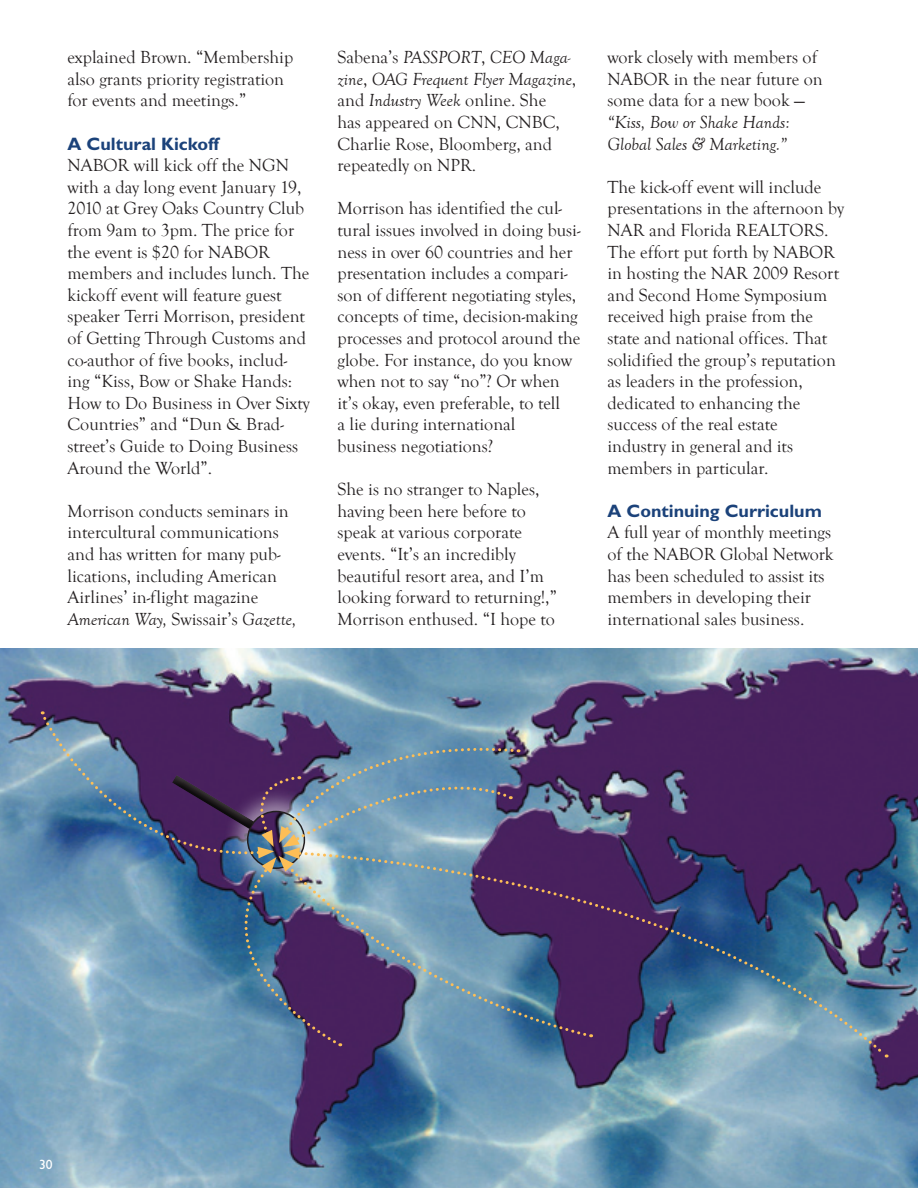
<style>
.page{position:relative;width:918px;height:1188px;background:#fff}
.page>*{position:absolute;margin:0;border:0;box-sizing:border-box;transform-origin:0 0}
.t1{font:18px/21.6px "Goudy Old Style T";color:#231f20}
.t2{font:italic 18px/21.6px "Goudy Old Style T";color:#231f20}
.t3{font:700 18px "Gill Sans";color:#1b427a}
.t4{font:13.5px "Gill Sans";color:#fff}
.s1{font-style:italic}
</style>
<div class="page">
<img style="left:0;top:648px;width:918px;height:540px">
<svg style="left:297px;top:850px;width:591px;height:208px;background:#4a5580"></svg>
<svg style="left:41px;top:711px;width:478px;height:335px;background:#64789a"></svg>
<p class="t1" style="left:68px;top:47px;width:227px">explained Brown. “Membership also grants priority registration for events and meetings.”</p>
<p class="t3" style="left:68px;top:133px;width:153px">A Cultural Kickoff</p>
<p class="t1" style="left:68px;top:155px;width:244px">NABOR will kick off the NGN with a day long event January 19,<br>2010 at Grey Oaks Country Club from 9am to 3pm. The price for the event is $20 for NABOR members and includes lunch. The kickoff event will feature guest speaker Terri Morrison, president of Getting Through Customs and co-author of five books, includ&shy;ing “Kiss, Bow or Shake Hands:<br>How to Do Business in Over Sixty<br>Countries” and “Dun &amp; Brad&shy;street’s Guide to Doing Business<br>Around the World”.</p>
<p class="t1" style="left:68px;top:501px;width:230px">Morrison conducts seminars in intercultural communications and has written for many pub&shy;lications, including American<br>Airlines’ in-flight magazine<br><span class="s1">American Way,</span> Swissair’s <span class="s1">Gazette,</span></p>
<p class="t1" style="left:338px;top:47px;width:240px">Sabena’s <span class="s1">PASSPORT</span>, <span class="s1">CEO Maga&shy;zine</span>, <span class="s1">OAG Frequent Flyer Magazine</span>, and <span class="s1">Industry Week</span> online. She<br>has appeared on CNN, CNBC,<br>Charlie Rose, Bloomberg, and repeatedly on NPR.</p>
<p class="t1" style="left:338px;top:198px;width:245px">Morrison has identified the cul&shy;tural issues involved in doing busi&shy;ness in over 60 countries and her presentation includes a compari&shy;son of different negotiating styles, concepts of time, decision-making processes and protocol around the globe. For instance, do you know when not to say “no”? Or when it’s okay, even preferable, to tell<br>a lie during international<br>business negotiations?</p>
<p class="t1" style="left:338px;top:479px;width:221px">She is no stranger to Naples, having been here before to speak at various corporate events. “It’s an incredibly beautiful resort area, and I’m looking forward to returning!,”<br>Morrison enthused. “I hope to</p>
<p class="t1" style="left:608px;top:47px;width:217px">work closely with members of<br>NABOR in the near future on some data for a new book —</p>
<p class="t2" style="left:608px;top:112px;width:184px">“Kiss, Bow or Shake Hands:<br>Global Sales &amp; Marketing.”</p>
<p class="t1" style="left:608px;top:177px;width:238px">The kick-off event will include presentations in the afternoon by<br>NAR and Florida REALTORS.<br>The effort put forth by NABOR in hosting the NAR 2009 Resort and Second Home Symposium received high praise from the state and national offices. That solidified the group’s reputation as leaders in the profession, dedicated to enhancing the success of the real estate<br>industry in general and its members in particular.</p>
<p class="t3" style="left:608px;top:500px;width:216px">A Continuing Curriculum</p>
<p class="t1" style="left:608px;top:522px;width:228px">A full year of monthly meetings of the NABOR Global Network has been scheduled to assist its members in developing their international sales business.</p>
<p class="t4" style="left:39px;top:1156px;width:15px">30</p>
</div>
